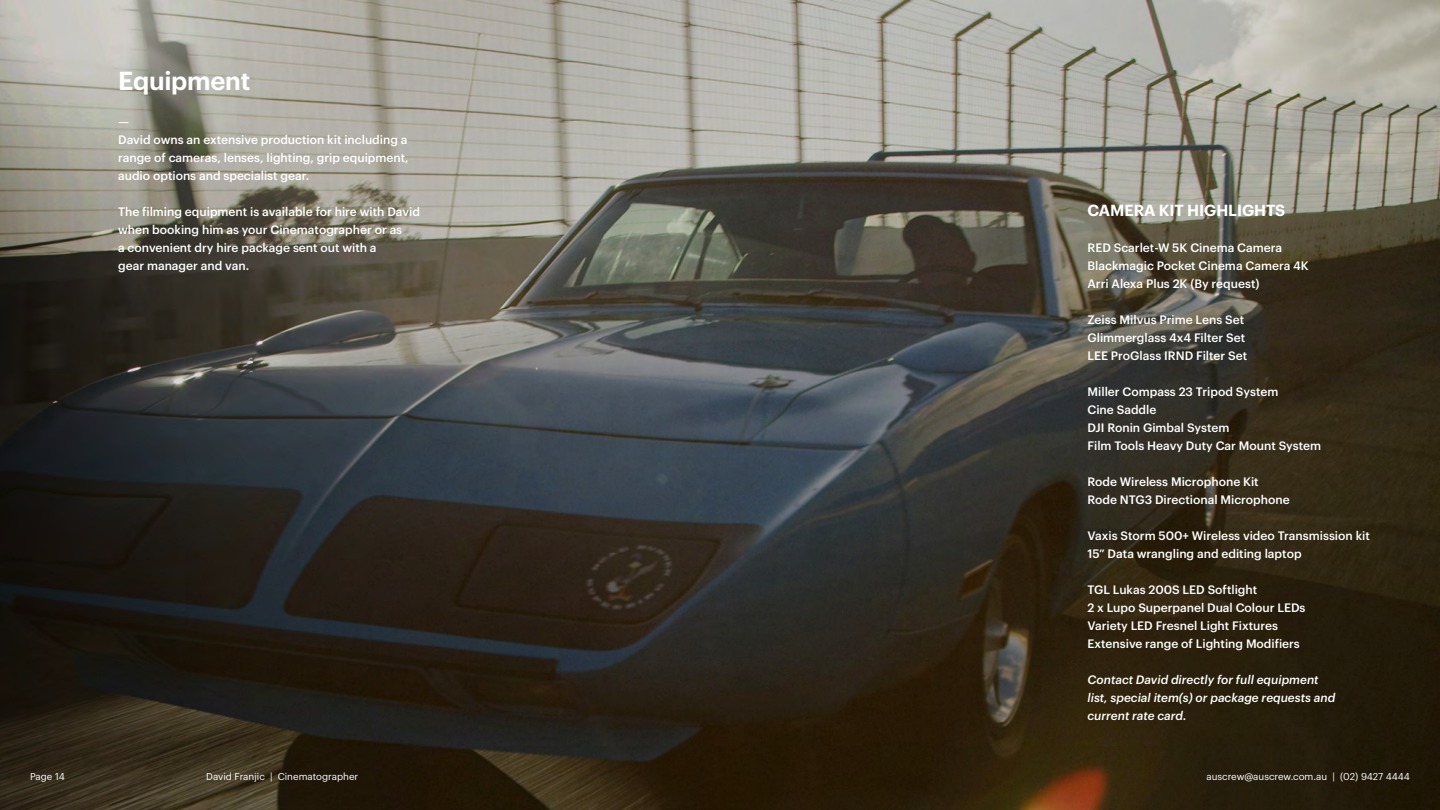
<style>
.page{position:relative;width:1440px;height:810px;background:#fff}
.page>*{position:absolute;margin:0;border:0;box-sizing:border-box;transform-origin:0 0}
.t1{font:600 25.5px "Graphik";letter-spacing:-.01em;color:#fff}
.t2{font:600 15.75px "Graphik";letter-spacing:-.005em;color:#fff}
.t3{font:500 12px/18px "Graphik";color:#fff}
.t4{font:italic 500 12px/18px "Graphik";color:#fff}
.t5{font:9.75px "Graphik";color:#fff}
</style>
<div class="page">
<img style="left:0;top:0;width:1440px;height:810px">
<h1 class="t1" style="left:118px;top:61px;width:134px">Equipment</h1>
<p class="t3" style="left:118px;top:112px;width:292px">—<br>David owns an extensive production kit including a range of cameras, lenses, lighting, grip equipment, audio options and specialist gear.</p>
<p class="t3" style="left:118px;top:202px;width:303px">The filming equipment is available for hire with David when booking him as your Cinematographer or as<br>a convenient dry hire package sent out with a<br>gear manager and van.</p>
<h2 class="t2" style="left:1088px;top:198px;width:199px">CAMERA KIT HIGHLIGHTS</h2>
<p class="t3" style="left:1087px;top:238px;width:223px">RED Scarlet-W 5K Cinema Camera<br>Blackmagic Pocket Cinema Camera 4K<br>Arri Alexa Plus 2K (By request)</p>
<p class="t3" style="left:1087px;top:310px;width:161px">Zeiss Milvus Prime Lens Set<br>Glimmerglass 4x4 Filter Set<br>LEE ProGlass IRND Filter Set</p>
<p class="t3" style="left:1087px;top:382px;width:235px">Miller Compass 23 Tripod System<br>Cine Saddle<br>DJI Ronin Gimbal System<br>Film Tools Heavy Duty Car Mount System</p>
<p class="t3" style="left:1087px;top:472px;width:204px">Rode Wireless Microphone Kit<br>Rode NTG3 Directional Microphone</p>
<p class="t3" style="left:1087px;top:526px;width:284px">Vaxis Storm 500+ Wireless video Transmission kit<br>15” Data wrangling and editing laptop</p>
<p class="t3" style="left:1087px;top:580px;width:220px">TGL Lukas 200S LED Softlight<br>2 x Lupo Superpanel Dual Colour LEDs Variety LED Fresnel Light Fixtures Extensive range of Lighting Modifiers</p>
<p class="t4" style="left:1087px;top:670px;width:249px">Contact David directly for full equipment list, special item(s) or package requests and current rate card.</p>
<p class="t5" style="left:30px;top:769px;width:36px">Page 14</p>
<p class="t5" style="left:206px;top:769px;width:154px">David Franjic | Cinematographer</p>
<p class="t5" style="left:1206px;top:769px;width:205px">auscrew@auscrew.com.au | (02) 9427 4444</p>
</div>
